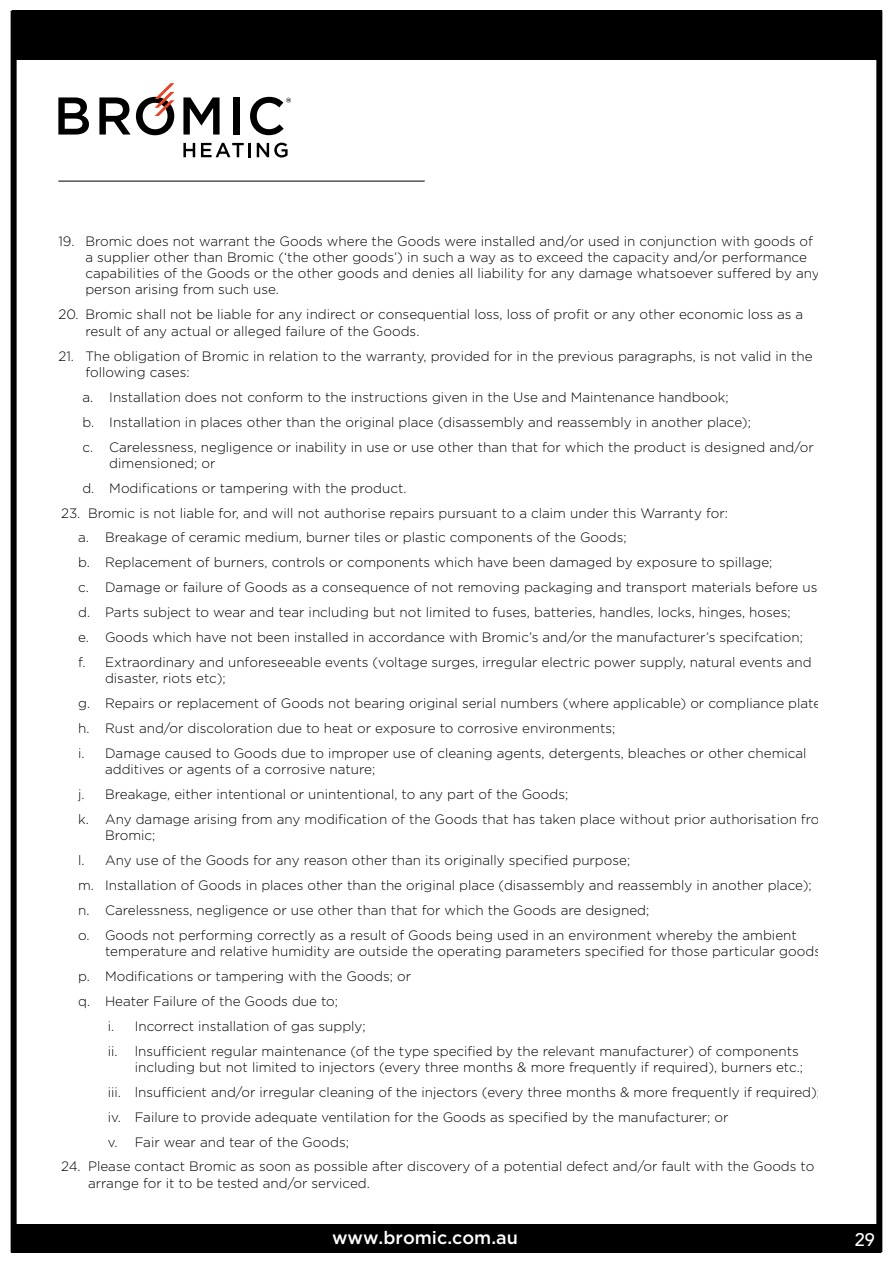
<style>
.page{position:relative;width:893px;height:1263px;background:#fff}
.page>*{position:absolute;margin:0;border:0;box-sizing:border-box;transform-origin:0 0}
.t1{font:500 18px "Gotham";color:#fff}
.t2{font:500 18px "Avenir";color:#fff}
.t3{font:500 17.85px "Avenir";color:#fff}
.t4{font:300 13.65px/24.9px "Gotham";color:#000}
</style>
<div class="page">
<div style="left:11px;top:1224px;width:870px;height:29px;background:#000"></div>
<div style="left:11px;top:11px;width:871px;height:1241px;border:6px solid #000"></div>
<div style="left:12px;top:10px;width:870px;height:50px;background:#000"></div>
<svg style="left:58px;top:83px;width:367px;height:99px"></svg>
<p class="t4" style="left:85px;top:232px;width:736px;line-height:16.4px;text-indent:-27px">19. Bromic does not warrant the Goods where the Goods were installed and/or used in conjunction with goods of a supplier other than Bromic (‘the other goods’) in such a way as to exceed the capacity and/or performance capabilities of the Goods or the other goods and denies all liability for any damage whatsoever suffered by any person arising from such use.</p>
<p class="t4" style="left:85px;top:306px;width:719px;line-height:16.4px;text-indent:-27px">20. Bromic shall not be liable for any indirect or consequential loss, loss of profit or any other economic loss as a result of any actual or alleged failure of the Goods.</p>
<p class="t4" style="left:85px;top:347px;width:729px;line-height:16.4px;text-indent:-27px">21. The obligation of Bromic in relation to the warranty, provided for in the previous paragraphs, is not valid in the following cases:</p>
<p class="t4" style="left:82px;top:384px;width:733px">a. Installation does not conform to the instructions given in the Use and Maintenance handbook;<br>b. Installation in places other than the original place (disassembly and reassembly in another place);<br>c. Carelessness, negligence or inability in use or use other than that for which the product is designed and/or</p>
<p class="t4" style="left:82px;top:450px;width:326px;text-indent:27px">dimensioned; or<br>d. Modifications or tampering with the product.</p>
<p class="t4" style="left:78px;top:500px;width:752px;text-indent:-17px">23. Bromic is not liable for, and will not authorise repairs pursuant to a claim under this Warranty for:<br>a. Breakage of ceramic medium, burner tiles or plastic components of the Goods;<br>b. Replacement of burners, controls or components which have been damaged by exposure to spillage;<br>c. Damage or failure of Goods as a consequence of not removing packaging and transport materials before use; d. Parts subject to wear and tear including but not limited to fuses, batteries, handles, locks, hinges, hoses;<br>e. Goods which have not been installed in accordance with Bromic’s and/or the manufacturer’s specifcation;<br>f. Extraordinary and unforeseeable events (voltage surges, irregular electric power supply, natural events and</p>
<p class="t4" style="left:78px;top:665px;width:754px;text-indent:27px">disaster, riots etc);<br>g. Repairs or replacement of Goods not bearing original serial numbers (where applicable) or compliance plates; h. Rust and/or discoloration due to heat or exposure to corrosive environments;<br>i. Damage caused to Goods due to improper use of cleaning agents, detergents, bleaches or other chemical</p>
<p class="t4" style="left:78px;top:756px;width:756px;text-indent:27px">additives or agents of a corrosive nature;<br>j. Breakage, either intentional or unintentional, to any part of the Goods;<br>k. Any damage arising from any modification of the Goods that has taken place without prior authorisation from</p>
<p class="t4" style="left:78px;top:822px;width:735px;text-indent:27px">Bromic;<br>l. Any use of the Goods for any reason other than its originally specified purpose;<br>m. Installation of Goods in places other than the original place (disassembly and reassembly in another place); n. Carelessness, negligence or use other than that for which the Goods are designed;<br>o. Goods not performing correctly as a result of Goods being used in an environment whereby the ambient</p>
<p class="t4" style="left:105px;top:938px;width:721px">temperature and relative humidity are outside the operating parameters specified for those particular goods;</p>
<p class="t4" style="left:78px;top:963px;width:334px">p. Modifications or tampering with the Goods; or</p>
<p class="t4" style="left:78px;top:988px;width:261px">q. Heater Failure of the Goods due to;</p>
<p class="t4" style="left:108px;top:1013px;width:259px">i. Incorrect installation of gas supply;</p>
<p class="t4" style="left:108px;top:1038px;width:692px">ii. lnsufficient regular maintenance (of the type specified by the relevant manufacturer) of components</p>
<p class="t4" style="left:108px;top:1054px;width:714px;text-indent:27px">including but not limited to injectors (every three months &amp; more frequently if required), burners etc.;<br>iii. lnsufficient and/or irregular cleaning of the injectors (every three months &amp; more frequently if required); iv. Failure to provide adequate ventilation for the Goods as specified by the manufacturer; or<br>v. Fair wear and tear of the Goods;</p>
<p class="t4" style="left:88px;top:1158px;width:728px;line-height:16.4px;text-indent:-27px">24. Please contact Bromic as soon as possible after discovery of a potential defect and/or fault with the Goods to arrange for it to be tested and/or serviced.</p>
<h2 class="t3" style="left:359px;top:1226px;width:200px">www.bromicheating.com</h2>
<h2 class="t3" style="left:860px;top:1228px;width:21px">29</h2>
<h1 class="t1" style="left:332px;top:1227px;width:187px">www.bromic.com.au</h1>
<h1 class="t2" style="left:855px;top:1229px;width:22px">29</h1>
</div>
